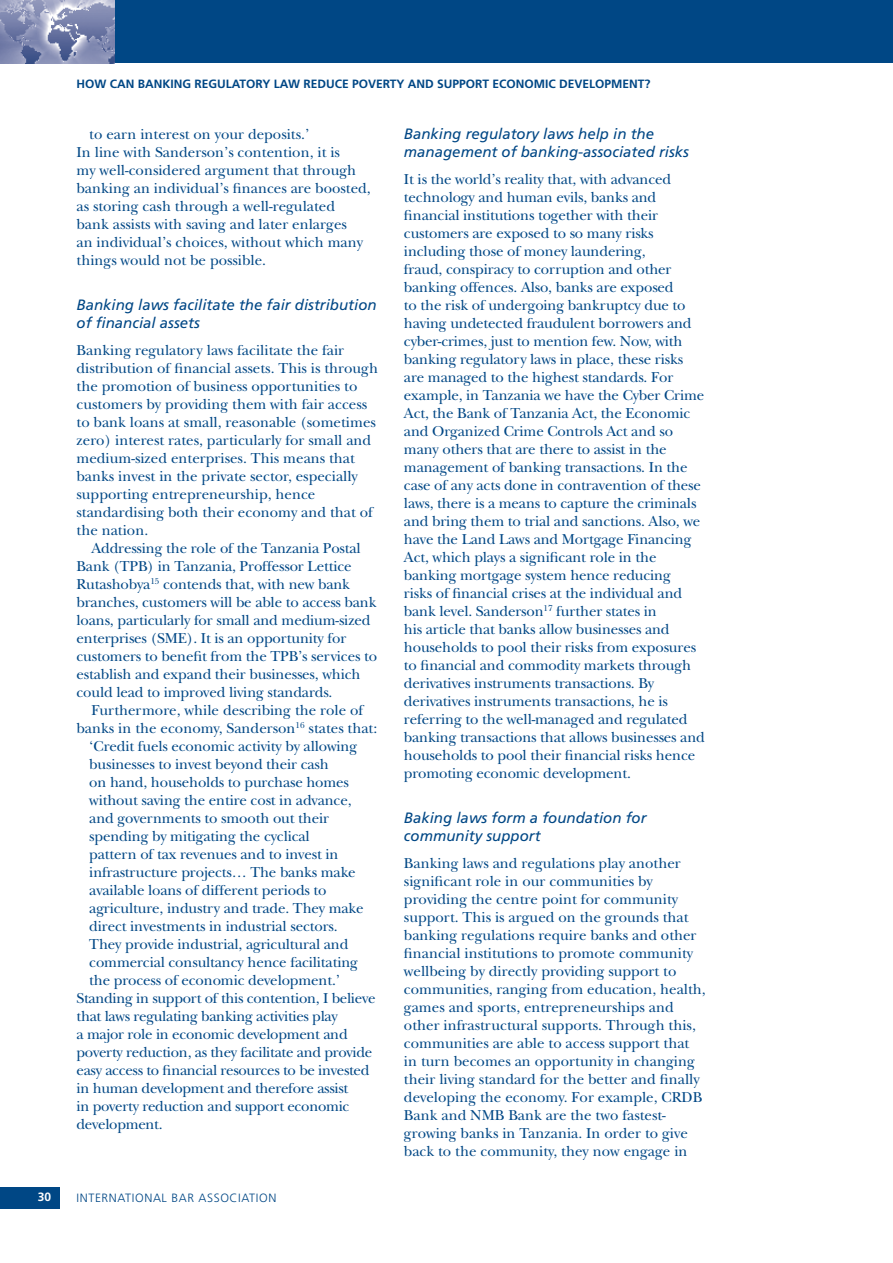
<style>
.page{position:relative;width:893px;height:1263px;background:#fff}
.page>*{position:absolute;margin:0;border:0;box-sizing:border-box;transform-origin:0 0}
.t1{font:15px/18px "New Baskerville";letter-spacing:-.01em;color:#004785}
.t2{font:italic 15px/18px "Frutiger";color:#004785}
.t3{font:700 12px "Frutiger";color:#004785}
.t4{font:300 12px "Frutiger";letter-spacing:.05em;color:#004785}
.t5{font:700 12px "Frutiger";color:#fff}
</style>
<div class="page">
<div style="left:0;top:1187px;width:60px;height:21px;background:#004785"></div>
<div style="left:0;top:0;width:893px;height:63px;background:#004785"></div>
<img style="left:0;top:0;width:115px;height:63px">
<p class="t3" style="left:77px;top:77px;width:575px">HOW CAN BANKING REGULATORY LAW REDUCE POVERTY AND SUPPORT ECONOMIC DEVELOPMENT?</p>
<p class="t1" style="left:77px;top:125px;width:296px;text-indent:13px">to earn interest on your deposits.’<br>In line with Sanderson’s contention, it is<br>my well-considered argument that through banking an individual’s finances are boosted, as storing cash through a well-regulated bank assists with saving and later enlarges<br>an individual’s choices, without which many things would not be possible.</p>
<p class="t2" style="left:77px;top:296px;width:302px">Banking laws facilitate the fair distribution of financial assets</p>
<p class="t1" style="left:77px;top:341px;width:303px">Banking regulatory laws facilitate the fair distribution of financial assets. This is through the promotion of business opportunities to customers by providing them with fair access to bank loans at small, reasonable (sometimes zero) interest rates, particularly for small and medium-sized enterprises. This means that banks invest in the private sector, especially supporting entrepreneurship, hence standardising both their economy and that of the nation.</p>
<p class="t1" style="left:77px;top:539px;width:302px;text-indent:15px">Addressing the role of the Tanzania Postal Bank (TPB) in Tanzania, Proffessor Lettice Rutashobya<sup>15</sup> contends that, with new bank branches, customers will be able to access bank loans, particularly for small and medium-sized enterprises (SME). It is an opportunity for customers to benefit from the TPB’s services to establish and expand their businesses, which could lead to improved living standards.</p>
<p class="t1" style="left:91px;top:701px;width:273px">Furthermore, while describing the role of</p>
<p class="t1" style="left:77px;top:719px;width:302px">banks in the economy, Sanderson<sup>16</sup> states that:</p>
<p class="t1" style="left:89px;top:737px;width:269px">‘Credit fuels economic activity by allowing</p>
<p class="t1" style="left:89px;top:755px;width:241px">businesses to invest beyond their cash</p>
<p class="t1" style="left:89px;top:773px;width:261px">on hand, households to purchase homes</p>
<p class="t1" style="left:89px;top:791px;width:264px">without saving the entire cost in advance,</p>
<p class="t1" style="left:89px;top:809px;width:241px">and governments to smooth out their</p>
<p class="t1" style="left:89px;top:827px;width:222px">spending by mitigating the cyclical</p>
<p class="t1" style="left:89px;top:845px;width:251px">pattern of tax revenues and to invest in</p>
<p class="t1" style="left:89px;top:863px;width:268px">infrastructure projects… The banks make</p>
<p class="t1" style="left:89px;top:881px;width:239px">available loans of different periods to</p>
<p class="t1" style="left:89px;top:899px;width:276px">agriculture, industry and trade. They make</p>
<p class="t1" style="left:89px;top:917px;width:250px">direct investments in industrial sectors.</p>
<p class="t1" style="left:89px;top:935px;width:261px">They provide industrial, agricultural and</p>
<p class="t1" style="left:89px;top:953px;width:270px">commercial consultancy hence facilitating</p>
<p class="t1" style="left:89px;top:971px;width:253px">the process of economic development.’</p>
<p class="t1" style="left:77px;top:989px;width:300px">Standing in support of this contention, I believe</p>
<p class="t1" style="left:77px;top:1007px;width:263px">that laws regulating banking activities play</p>
<p class="t1" style="left:77px;top:1025px;width:273px">a major role in economic development and</p>
<p class="t1" style="left:77px;top:1043px;width:297px">poverty reduction, as they facilitate and provide</p>
<p class="t1" style="left:77px;top:1061px;width:294px">easy access to financial resources to be invested</p>
<p class="t1" style="left:77px;top:1079px;width:273px">in human development and therefore assist</p>
<p class="t1" style="left:77px;top:1097px;width:274px">in poverty reduction and support economic</p>
<p class="t1" style="left:77px;top:1115px;width:88px">development.</p>
<p class="t5" style="left:38px;top:1189px;width:15px">30</p>
<p class="t4" style="left:77px;top:1191px;width:201px">INTERNATIONAL BAR ASSOCIATION</p>
<p class="t2" style="left:404px;top:125px;width:287px">Banking regulatory laws help in the management of banking-associated risks</p>
<p class="t1" style="left:404px;top:170px;width:302px">It is the world’s reality that, with advanced technology and human evils, banks and financial institutions together with their customers are exposed to so many risks including those of money laundering,<br>fraud, conspiracy to corruption and other banking offences. Also, banks are exposed<br>to the risk of undergoing bankruptcy due to having undetected fraudulent borrowers and cyber-crimes, just to mention few. Now, with banking regulatory laws in place, these risks are managed to the highest standards. For example, in Tanzania we have the Cyber Crime Act, the Bank of Tanzania Act, the Economic and Organized Crime Controls Act and so many others that are there to assist in the management of banking transactions. In the case of any acts done in contravention of these laws, there is a means to capture the criminals and bring them to trial and sanctions. Also, we have the Land Laws and Mortgage Financing Act, which plays a significant role in the banking mortgage system hence reducing<br>risks of financial crises at the individual and bank level. Sanderson<sup>17</sup> further states in<br>his article that banks allow businesses and households to pool their risks from exposures to financial and commodity markets through derivatives instruments transactions. By derivatives instruments transactions, he is referring to the well-managed and regulated banking transactions that allows businesses and households to pool their financial risks hence promoting economic development.</p>
<p class="t2" style="left:404px;top:809px;width:244px">Baking laws form a foundation for community support</p>
<p class="t1" style="left:404px;top:854px;width:303px">Banking laws and regulations play another significant role in our communities by providing the centre point for community support. This is argued on the grounds that banking regulations require banks and other financial institutions to promote community wellbeing by directly providing support to communities, ranging from education, health, games and sports, entrepreneurships and other infrastructural supports. Through this, communities are able to access support that in turn becomes an opportunity in changing their living standard for the better and finally developing the economy. For example, CRDB Bank and NMB Bank are the two fastest&shy;growing banks in Tanzania. In order to give back to the community, they now engage in</p>
</div>
